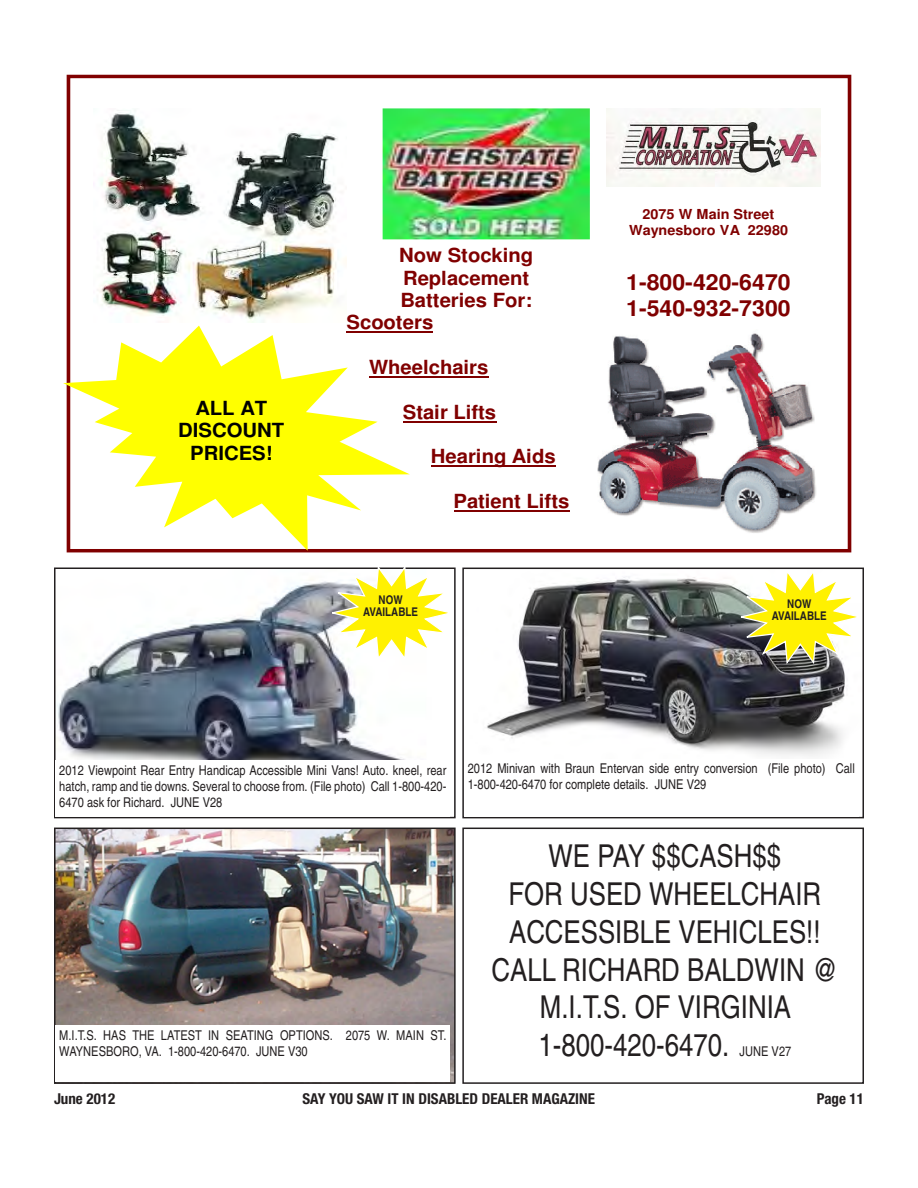
<style>
.page{position:relative;width:918px;height:1188px;background:#fff}
.page>*{position:absolute;margin:0;border:0;box-sizing:border-box;transform-origin:0 0}
.t1{font:condensed 31.5px/37.8px "Helvetica";color:#231f20;text-align:center}
.t2{font:700 22.2px/25.7px "Helvetica";color:#800000;scale:1.04 1}
.t3{font:700 19.5px "Helvetica";color:#800000;scale:1.04 1}
.t4{font:700 19.5px/22.5px "Helvetica";letter-spacing:-.005em;color:#000;text-align:center;scale:1.04 1}
.t5{font:700 condensed 15px "Helvetica Neue";color:#231f20}
.t6{font:700 13.8px/16px "Helvetica";color:#800000;text-align:center;scale:1.04 1}
.t7{font:condensed 13.5px/16.2px "Helvetica";color:#231f20}
.t8{font:700 condensed 12px "Helvetica";color:#231f20}
</style>
<div class="page">
<div style="left:67px;top:75px;width:784px;height:477px;border:4px solid #800000"></div>
<img style="left:93px;top:111px;width:253px;height:212px">
<img style="left:607px;top:108px;width:214px;height:79px">
<img style="left:597px;top:333px;width:219px;height:200px">
<img style="left:383px;top:108px;width:207px;height:131px">
<svg style="left:63px;top:326px;width:347px;height:225px"></svg>
<hr style="left:347px;top:331px;width:86px;height:2px;background:#800000">
<hr style="left:369px;top:376px;width:120px;height:2px;background:#800000">
<hr style="left:403px;top:421px;width:93px;height:2px;background:#800000">
<hr style="left:431px;top:465px;width:125px;height:2px;background:#800000">
<hr style="left:454px;top:510px;width:116px;height:2px;background:#800000">
<img style="left:486px;top:577px;width:359px;height:179px">
<div style="left:462px;top:568px;width:402px;height:250px;border:2px solid #231f20"></div>
<div style="left:464px;top:759px;width:395px;height:58px;background:#fff"></div>
<img style="left:57px;top:581px;width:348px;height:179px">
<div style="left:54px;top:568px;width:402px;height:250px;border:2px solid #231f20"></div>
<div style="left:56px;top:760px;width:394px;height:57px;background:#fff"></div>
<svg style="left:327px;top:567px;width:129px;height:95px"></svg>
<svg style="left:736px;top:568px;width:128px;height:98px"></svg>
<div style="left:462px;top:828px;width:402px;height:256px;border:2px solid #231f20"></div>
<img style="left:57px;top:831px;width:396px;height:250px">
<div style="left:54px;top:828px;width:402px;height:256px;border:2px solid #231f20"></div>
<div style="left:56px;top:1026px;width:394px;height:56px;background:#fff"></div>
<p class="t4" style="left:178px;top:399px;width:103px">ALL AT<br>DISCOUNT<br>PRICES!</p>
<p class="t3" style="left:399px;top:248px;width:130px">Now Stocking</p>
<p class="t3" style="left:403px;top:270px;width:123px">Replacement</p>
<p class="t3" style="left:400px;top:292px;width:128px">Batteries For:</p>
<p class="t3" style="left:347px;top:315px;width:85px">Scooters</p>
<p class="t3" style="left:369px;top:359px;width:116px">Wheelchairs</p>
<p class="t3" style="left:403px;top:404px;width:91px">Stair Lifts</p>
<p class="t3" style="left:431px;top:449px;width:121px">Hearing Aids</p>
<p class="t3" style="left:454px;top:494px;width:113px">Patient Lifts</p>
<p class="t8" style="left:379px;top:592px;width:26px">NOW</p>
<p class="t8" style="left:363px;top:604px;width:56px">AVAILABLE</p>
<p class="t6" style="left:629px;top:207px;width:154px">2075 W Main Street<br>Waynesboro VA 22980</p>
<p class="t2" style="left:626px;top:272px;width:160px">1-800-420-6470<br>1-540-932-7300</p>
<p class="t8" style="left:787px;top:596px;width:26px">NOW</p>
<p class="t8" style="left:772px;top:608px;width:56px">AVAILABLE</p>
<p class="t7" style="left:59px;top:762px;width:389px;text-align:justify">2012 Viewpoint Rear Entry Handicap Accessible Mini Vans! Auto. kneel, rear hatch, ramp and tie downs. Several to choose from. (File photo) Call 1-800-420- 6470 ask for Richard. JUNE V28</p>
<p class="t7" style="left:59px;top:1027px;width:389px">M.I.T.S. HAS THE LATEST IN SEATING OPTIONS. 2075 W. MAIN ST.<br>WAYNESBORO, VA. 1-800-420-6470. JUNE V30</p>
<p class="t7" style="left:468px;top:760px;width:389px">2012 Minivan with Braun Entervan side entry conversion (File photo) Call<br>1-800-420-6470 for complete details. JUNE V29</p>
<p class="t1" style="left:549px;top:837px;width:234px">WE PAY $$CASH$$</p>
<p class="t1" style="left:508px;top:875px;width:314px">FOR USED WHEELCHAIR</p>
<p class="t1" style="left:491px;top:913px;width:348px">ACCESSIBLE VEHICLES!!<br>CALL RICHARD BALDWIN @<br>M.I.T.S. OF VIRGINIA</p>
<p class="t1" style="left:538px;top:1026px;width:192px">1-800-420-6470.</p>
<p class="t7" style="left:740px;top:1043px;width:53px">JUNE V27</p>
<p class="t5" style="left:54px;top:1090px;width:63px">June 2012</p>
<p class="t5" style="left:302px;top:1090px;width:294px">SAY YOU SAW IT IN DISABLED DEALER MAGAZINE</p>
<p class="t5" style="left:817px;top:1090px;width:49px">Page 11</p>
</div>
